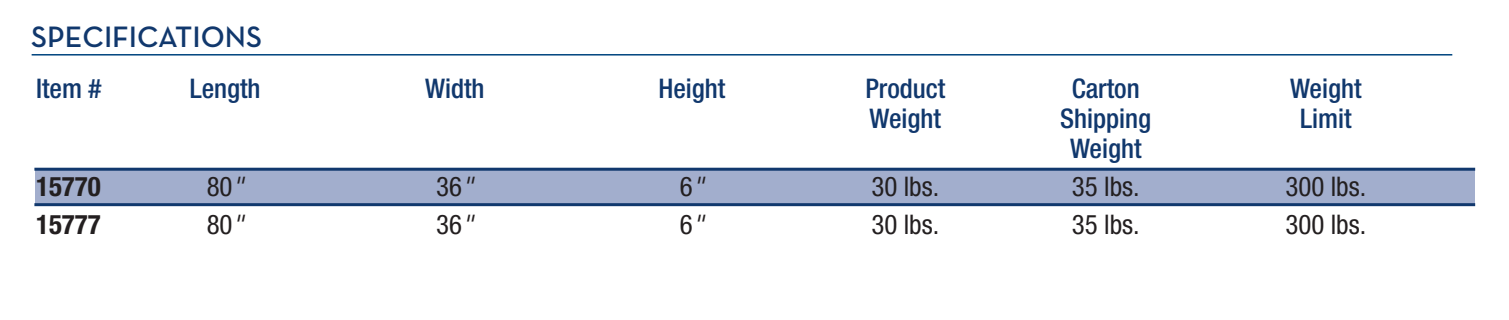
<style>
.page{position:relative;width:1509px;height:320px;background:#fff}
.page>*{position:absolute;margin:0;border:0;box-sizing:border-box;transform-origin:0 0}
.t1{font:600 30px "Neutra Text";color:#11386d}
.t2{font:500 condensed 27px "Helvetica Neue";color:#11386d}
.t3{font:condensed 27px "Helvetica Neue";color:#231f20}
.t4{font:700 condensed 27px "Helvetica Neue";color:#231f20}
.s1{font-style:italic}
</style>
<div class="page">
<div style="left:35px;top:169px;width:1439px;height:35px;background:#a2aecd"></div>
<hr style="left:34px;top:167px;width:1441px;height:3px;background:#11386d">
<hr style="left:34px;top:203px;width:1441px;height:3px;background:#11386d">
<hr style="left:32px;top:54px;width:1420px;height:1px;background:#01457f">
<p class="t1" style="left:31px;top:19px;width:232px">SPECIFICATIONS</p>
<p class="t2" style="left:36px;top:79px;width:67px">Item #</p>
<p class="t2" style="left:190px;top:79px;width:72px">Length</p>
<p class="t2" style="left:425px;top:79px;width:61px">Width</p>
<p class="t2" style="left:658px;top:79px;width:68px">Height</p>
<p class="t2" style="left:865px;top:79px;width:81px">Product</p>
<p class="t2" style="left:1071px;top:79px;width:69px">Carton</p>
<p class="t2" style="left:1290px;top:79px;width:73px">Weight</p>
<p class="t2" style="left:869px;top:109px;width:73px">Weight</p>
<p class="t2" style="left:1060px;top:109px;width:92px">Shipping</p>
<p class="t2" style="left:1300px;top:109px;width:53px">Limit</p>
<p class="t2" style="left:1070px;top:139px;width:73px">Weight</p>
<p class="t4" style="left:36px;top:176px;width:66px">15770</p>
<p class="t3" style="left:207px;top:176px;width:38px">80<span class="s1">"</span></p>
<p class="t3" style="left:436px;top:176px;width:38px">36<span class="s1">"</span></p>
<p class="t3" style="left:680px;top:176px;width:25px">6<span class="s1">"</span></p>
<p class="t3" style="left:871px;top:176px;width:69px">30 lbs.</p>
<p class="t3" style="left:1071px;top:176px;width:69px">35 lbs.</p>
<p class="t3" style="left:1285px;top:176px;width:82px">300 lbs.</p>
<p class="t4" style="left:36px;top:214px;width:66px">15777</p>
<p class="t3" style="left:207px;top:214px;width:38px">80<span class="s1">"</span></p>
<p class="t3" style="left:436px;top:214px;width:38px">36<span class="s1">"</span></p>
<p class="t3" style="left:680px;top:214px;width:25px">6<span class="s1">"</span></p>
<p class="t3" style="left:871px;top:214px;width:69px">30 lbs.</p>
<p class="t3" style="left:1071px;top:214px;width:69px">35 lbs.</p>
<p class="t3" style="left:1285px;top:214px;width:82px">300 lbs.</p>
</div>
